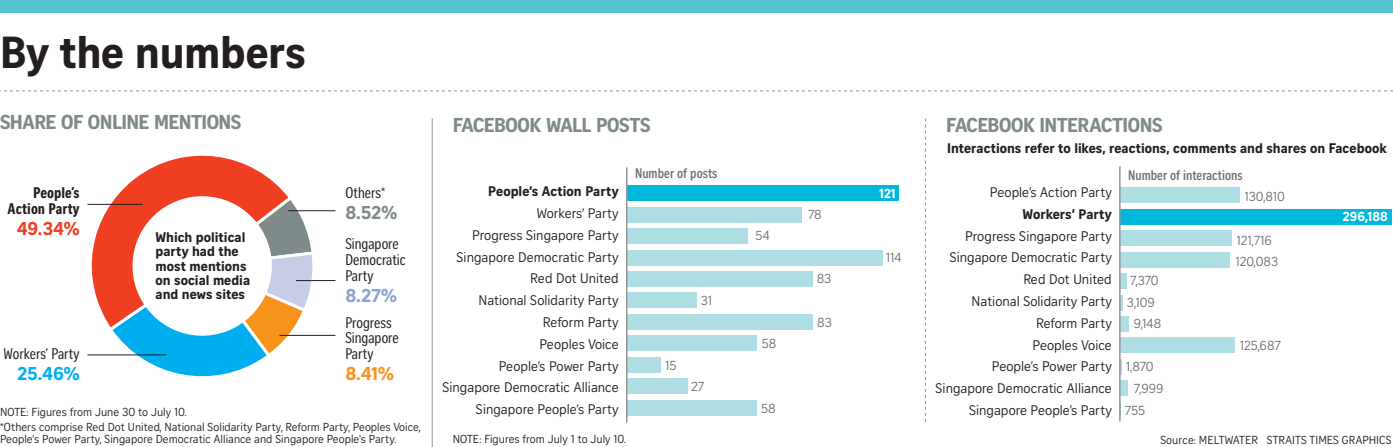
<style>
.page{position:relative;width:1393px;height:447px;background:#fff}
.page>*{position:absolute;margin:0;border:0;box-sizing:border-box;transform-origin:0 0}
.t1{font:700 43.5px "Curator Serp Text";letter-spacing:-.01em;color:#231f20}
.t2{font:700 19.5px "Curator Serp Text";letter-spacing:-.025em;color:#7e8b8a}
.t3{font:700 18px "Curator Serp Text";color:#ef3e22}
.t4{font:700 18px "Curator Serp Text";color:#00aeef}
.t5{font:700 18px "Curator Serp Text";color:#f7931d}
.t6{font:700 18px "Curator Serp Text";color:#8ca2d2}
.t7{font:700 18px "Curator Serp Text";color:#7e8b8a}
.t8{font:15px/15.8px "Curator Head Cond ST Regular";color:#231f20}
.t9{font:15px/15.8px "Curator Head Cond ST Bold";color:#231f20;text-align:right}
.t10{font:13.5px/21.8px "Curator Serp Text";color:#231f20;text-align:right}
.t11{font:13.5px/14.2px "Curator Head ST Bold";color:#231f20}
.t12{font:700 13.5px "Curator Head Cond ST Semi";color:#6c6d70}
.t13{font:700 13.5px "Curator Serp Text";color:#231f20}
.t14{font:12.6px/21px "Curator Serp Text";color:#6c6d70}
.t15{font:700 12.6px "Curator Serp Text";letter-spacing:.005em;color:#fff}
.t16{font:11.25px/15px "Curator Serp Text";color:#231f20}
</style>
<div class="page">
<div style="left:0;top:0;width:1393px;height:13px;background:#54c5cf"></div>
<svg style="left:0;top:90px;width:1393px;height:1px"></svg>
<hr style="left:432px;top:118px;width:1px;height:328px;background:#939598">
<svg style="left:925px;top:118px;width:1px;height:303px"></svg>
<svg style="left:87px;top:155px;width:192px;height:165px"></svg>
<svg style="left:106px;top:187px;width:210px;height:190px"></svg>
<hr style="left:87px;top:204px;width:56px;height:1px;background:#231f20">
<hr style="left:87px;top:354px;width:79px;height:1px;background:#231f20">
<hr style="left:279px;top:335px;width:56px;height:1px;background:#231f20">
<hr style="left:296px;top:280px;width:39px;height:1px;background:#231f20">
<hr style="left:288px;top:210px;width:47px;height:1px;background:#231f20">
<div style="left:627px;top:185px;width:271px;height:16px;background:#00b8de"></div>
<div style="left:627px;top:207px;width:175px;height:15px;background:#aedee4"></div>
<div style="left:627px;top:228px;width:121px;height:16px;background:#aedee4"></div>
<div style="left:627px;top:250px;width:256px;height:15px;background:#aedee4"></div>
<div style="left:627px;top:271px;width:186px;height:15px;background:#aedee4"></div>
<div style="left:627px;top:292px;width:69px;height:16px;background:#aedee4"></div>
<div style="left:627px;top:314px;width:186px;height:15px;background:#aedee4"></div>
<div style="left:627px;top:335px;width:130px;height:16px;background:#aedee4"></div>
<div style="left:627px;top:357px;width:33px;height:15px;background:#aedee4"></div>
<div style="left:627px;top:378px;width:60px;height:16px;background:#aedee4"></div>
<div style="left:627px;top:400px;width:130px;height:15px;background:#aedee4"></div>
<hr style="left:626px;top:167px;width:2px;height:255px;background:#939598">
<div style="left:1120px;top:187px;width:120px;height:16px;background:#aedee4"></div>
<div style="left:1120px;top:209px;width:271px;height:15px;background:#00b8de"></div>
<div style="left:1120px;top:230px;width:111px;height:16px;background:#aedee4"></div>
<div style="left:1120px;top:252px;width:110px;height:15px;background:#aedee4"></div>
<div style="left:1120px;top:273px;width:7px;height:15px;background:#aedee4"></div>
<hr style="left:1120px;top:294px;width:3px;height:16px;background:#aedee4">
<div style="left:1120px;top:316px;width:8px;height:15px;background:#aedee4"></div>
<div style="left:1120px;top:337px;width:115px;height:16px;background:#aedee4"></div>
<svg style="left:1121px;top:359px;width:1px;height:15px"></svg>
<div style="left:1120px;top:380px;width:7px;height:16px;background:#aedee4"></div>
<hr style="left:1119px;top:166px;width:2px;height:255px;background:#939598">
<h1 class="t1" style="left:0;top:26px;width:307px">By the numbers</h1>
<h2 class="t2" style="left:0;top:110px;width:243px">SHARE OF ONLINE MENTIONS</h2>
<p class="t9" style="left:8px;top:185px;width:74px">People’s<br>Action Party</p>
<h3 class="t3" style="left:17px;top:217px;width:64px">49.34%</h3>
<p class="t8" style="left:4px;top:346px;width:78px">Workers’ Party</p>
<h3 class="t4" style="left:18px;top:362px;width:64px">25.46%</h3>
<p class="t11" style="left:156px;top:230px;width:96px">Which political party had the most mentions on social media and news sites</p>
<p class="t8" style="left:345px;top:185px;width:41px">Others*</p>
<h3 class="t7" style="left:345px;top:201px;width:53px">8.52%</h3>
<p class="t8" style="left:345px;top:236px;width:62px">Singapore<br>Democratic<br>Party</p>
<h3 class="t6" style="left:345px;top:284px;width:53px">8.27%</h3>
<p class="t8" style="left:345px;top:314px;width:55px">Progress<br>Singapore<br>Party</p>
<h3 class="t5" style="left:345px;top:362px;width:50px">8.41%</h3>
<p class="t16" style="left:0;top:404px;width:422px">NOTE: Figures from June 30 to July 10.<br>*Others comprise Red Dot United, National Solidarity Party, Reform Party, Peoples Voice,</p>
<p class="t16" style="left:0;top:431px;width:398px">People's Power Party, Singapore Democratic Alliance and Singapore People's Party.</p>
<h2 class="t2" style="left:453px;top:114px;width:199px">FACEBOOK WALL POSTS</h2>
<p class="t12" style="left:635px;top:166px;width:84px">Number of posts</p>
<p class="t13" style="left:488px;top:183px;width:132px">People’s Action Party</p>
<p class="t10" style="left:442px;top:202px;width:178px">Workers’ Party<br>Progress Singapore Party<br>Singapore Democratic Party<br>Red Dot United<br>National Solidarity Party<br>Reform Party<br>Peoples Voice<br>People’s Power Party<br>Singapore Democratic Alliance<br>Singapore People’s Party</p>
<p class="t16" style="left:453px;top:431px;width:175px">NOTE: Figures from July 1 to July 10.</p>
<p class="t14" style="left:701px;top:289px;width:13px">31</p>
<p class="t14" style="left:665px;top:355px;width:13px">15</p>
<p class="t14" style="left:691px;top:375px;width:14px">27</p>
<p class="t14" style="left:756px;top:225px;width:16px">54</p>
<p class="t14" style="left:762px;top:333px;width:16px">58</p>
<p class="t14" style="left:761px;top:398px;width:16px">58</p>
<p class="t14" style="left:808px;top:204px;width:15px">78</p>
<p class="t14" style="left:817px;top:268px;width:16px">83</p>
<p class="t14" style="left:817px;top:312px;width:16px">83</p>
<p class="t15" style="left:879px;top:185px;width:18px">121</p>
<p class="t14" style="left:886px;top:247px;width:17px">114</p>
<h2 class="t2" style="left:946px;top:114px;width:218px">FACEBOOK INTERACTIONS</h2>
<p class="t12" style="left:1128px;top:168px;width:116px">Number of interactions</p>
<p class="t10" style="left:990px;top:181px;width:123px">People’s Action Party</p>
<p class="t13" style="left:1023px;top:206px;width:91px">Workers’ Party</p>
<p class="t10" style="left:936px;top:225px;width:178px">Progress Singapore Party<br>Singapore Democratic Party<br>Red Dot United<br>National Solidarity Party<br>Reform Party<br>Peoples Voice<br>People’s Power Party<br>Singapore Democratic Alliance<br>Singapore People’s Party</p>
<p class="t11" style="left:947px;top:141px;width:441px">Interactions refer to likes, reactions, comments and shares on Facebook</p>
<p class="t14" style="left:1244px;top:186px;width:42px">130,810</p>
<p class="t14" style="left:1235px;top:230px;width:44px">121,716<br>120,083</p>
<p class="t15" style="left:1343px;top:209px;width:46px">296,188</p>
<p class="t14" style="left:1127px;top:269px;width:33px;line-height:22.2px">7,370<br>3,109</p>
<p class="t14" style="left:1134px;top:313px;width:29px">9,148</p>
<p class="t14" style="left:1240px;top:335px;width:42px">125,687</p>
<p class="t14" style="left:1126px;top:355px;width:29px">1,870</p>
<p class="t14" style="left:1134px;top:378px;width:31px">7,999</p>
<p class="t14" style="left:1125px;top:400px;width:22px">755</p>
<p class="t16" style="left:1160px;top:432px;width:233px">Source: MELTWATER STRAITS TIMES GRAPHICS</p>
</div>
